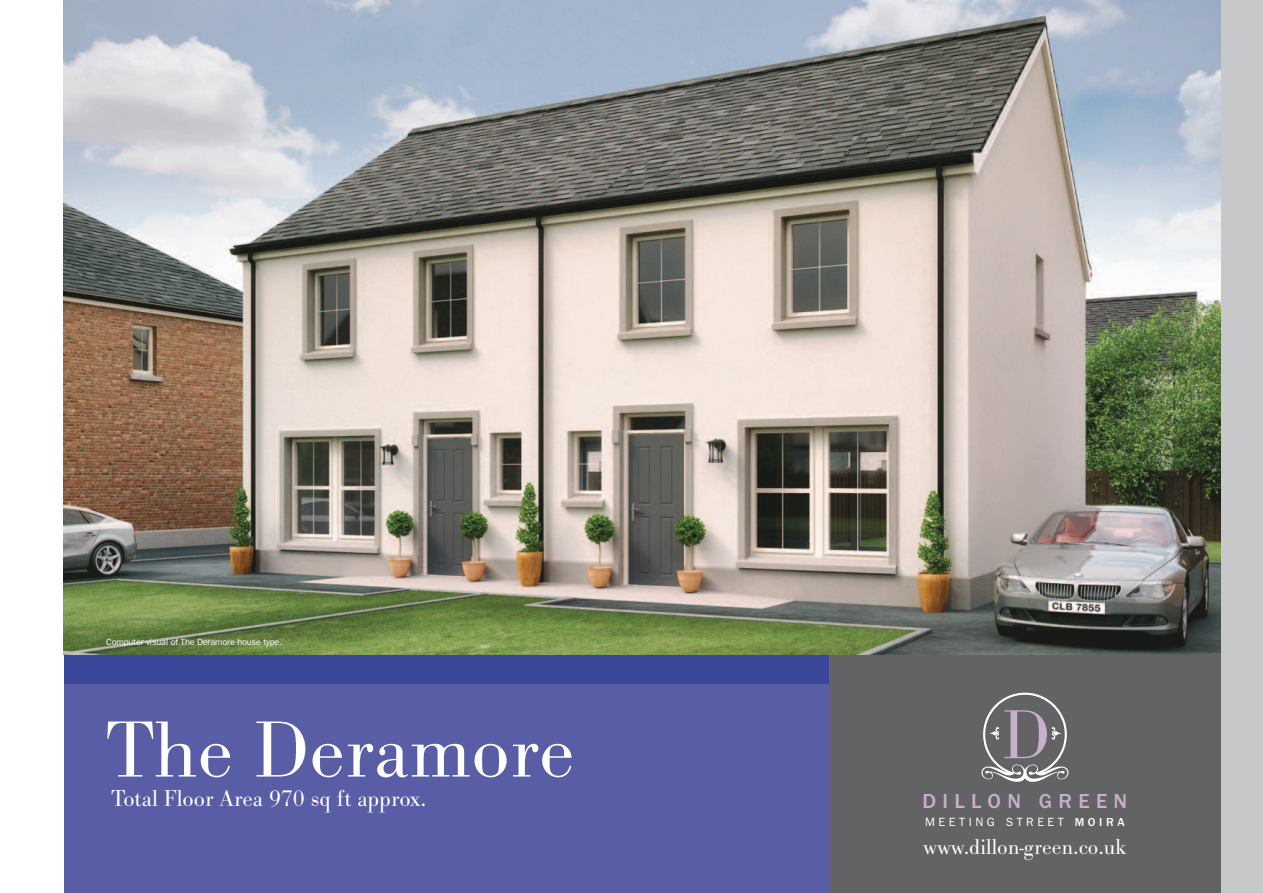
<style>
.page{position:relative;width:1263px;height:893px;background:#fff}
.page>*{position:absolute;margin:0;border:0;box-sizing:border-box;transform-origin:0 0}
.t1{font:82.5px "Bodoni Ant T Ligh";color:#fff}
.t2{font:24px "Bodoni Ant T Ligh";color:#fff}
.t3{font:22.5px "Bodoni Ant T Ligh";color:#fff}
.t4{font:500 21px "Franklin Gothic";letter-spacing:.3em;color:#c6b0cb}
.t5{font:12px "Franklin Gothic";letter-spacing:.3em;color:#fff}
.t6{font:9px "Franklin Gothic";letter-spacing:-.015em;color:#fff}
.s1{font-weight:500}
</style>
<div class="page">
<div style="left:64px;top:655px;width:765px;height:238px;background:#3b4899"></div>
<div style="left:64px;top:685px;width:765px;height:208px;background:#595da5"></div>
<div style="left:1220px;top:0;width:43px;height:893px;background:#c7c8ca"></div>
<div style="left:829px;top:0;width:391px;height:893px;background:#636366"></div>
<img style="left:64px;top:0;width:1156px;height:655px">
<svg style="left:981px;top:693px;width:87px;height:89px"></svg>
<p class="t6" style="left:106px;top:636px;width:177px">Computer visual of The Deramore house type.</p>
<h1 class="t1" style="left:106px;top:700px;width:470px">The Deramore</h1>
<h2 class="t2" style="left:111px;top:783px;width:316px">Total Floor Area 970 sq ft approx.</h2>
<h3 class="t4" style="left:922px;top:788px;width:206px">DILLON GREEN</h3>
<h3 class="t5" style="left:925px;top:815px;width:201px">MEETING STREET <span class="s1">MOIRA</span></h3>
<h3 class="t3" style="left:923px;top:833px;width:205px">www.dillon-green.co.uk</h3>
</div>
